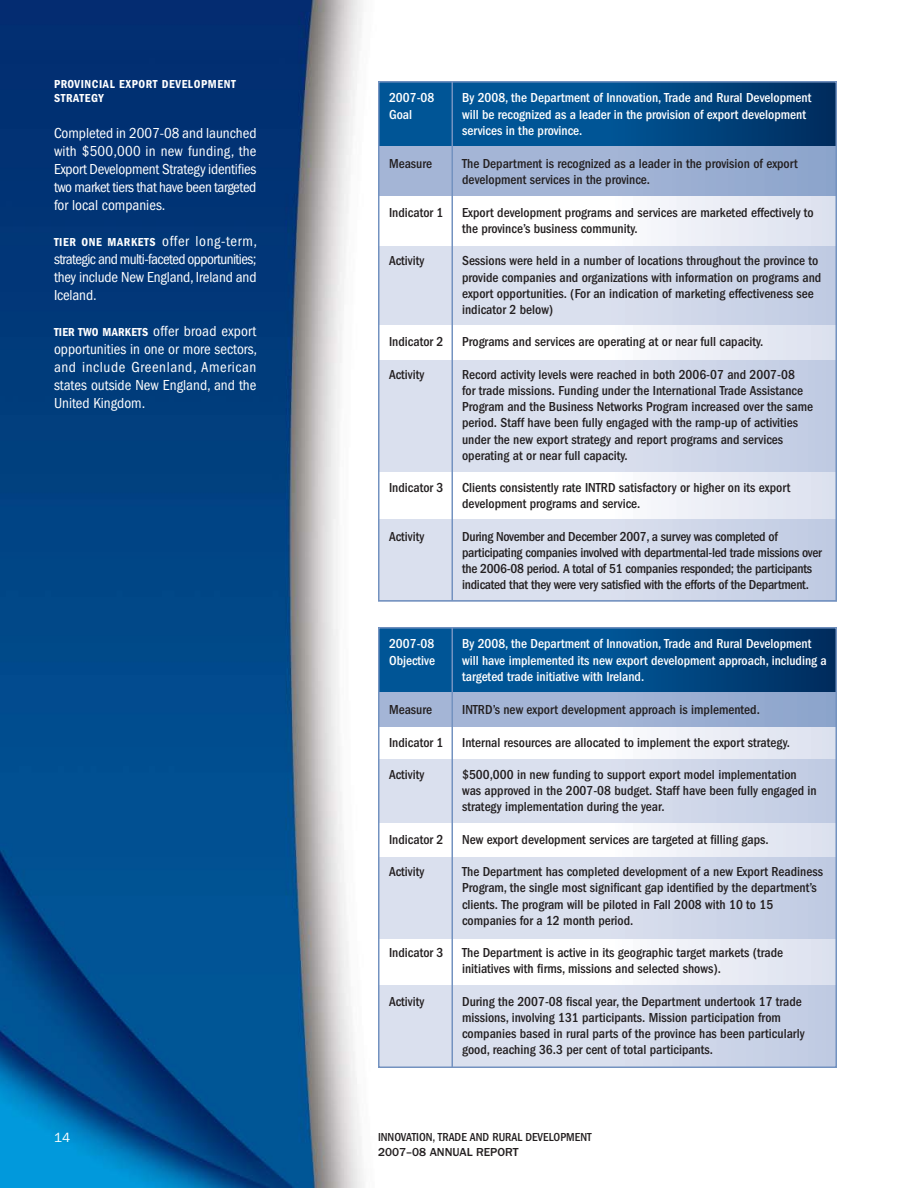
<style>
.page{position:relative;width:918px;height:1188px;background:#fff}
.page>*{position:absolute;margin:0;border:0;box-sizing:border-box;transform-origin:0 0}
.t1{font:condensed 15px/18px "ITC Franklin Gothic Std";letter-spacing:-.01em;color:#fff;text-align:justify}
.t2{font:500 condensed 13.5px/16.2px "ITC Franklin Gothic Std";color:#231f20}
.t3{font:500 condensed 13.5px/16.2px "ITC Franklin Gothic Std";color:#fff}
.t4{font:500 condensed 13.5px/16.2px "ITC Franklin Gothic Std";letter-spacing:-.02em;color:#231f20}
.t5{font:13.5px "ITC Franklin Gothic Std";color:#fff}
.t6{font:500 condensed 12px "ITC Franklin Gothic Std";color:#231f20}
.t7{font:12px/14.4px "ITC Franklin Gothic Std Dm Cd";letter-spacing:.05em;color:#fff}
.t8{font:500 12px "ITC Franklin Gothic Std";color:#231f20}
.s1{font-family:"ITC Franklin Gothic Std Dm Cd";font-stretch:normal;font-size:12px}
</style>
<div class="page">
<img style="left:0;top:0;width:364px;height:1188px">
<div style="left:378px;top:81px;width:459px;height:521px;background:linear-gradient(to right,#e2e6f1,#c6d0e5)"></div>
<div style="left:378px;top:473px;width:459px;height:45px;background:linear-gradient(to right,#fff,#e2e6f1)"></div>
<div style="left:378px;top:195px;width:459px;height:50px;background:linear-gradient(to right,#fff,#e2e6f1)"></div>
<div style="left:378px;top:326px;width:459px;height:33px;background:linear-gradient(to right,#fff,#e2e6f1)"></div>
<div style="left:378px;top:141px;width:459px;height:54px;background:linear-gradient(to right,#aab9d9,#91a8ce)"></div>
<svg style="left:381px;top:84px;width:453px;height:62px;background:#004a87"></svg>
<hr style="left:452px;top:81px;width:1px;height:520px;background:#7392c0">
<div style="left:378px;top:81px;width:459px;height:521px;border:2px solid #7392c0"></div>
<div style="left:378px;top:627px;width:459px;height:441px;background:linear-gradient(to right,#e1e6f1,#c6cfe5)"></div>
<div style="left:378px;top:939px;width:459px;height:46px;background:linear-gradient(to right,#fff,#e2e6f1)"></div>
<div style="left:378px;top:709px;width:459px;height:50px;background:linear-gradient(to right,#fff,#e2e6f1)"></div>
<div style="left:378px;top:823px;width:459px;height:33px;background:linear-gradient(to right,#fff,#e2e6f1)"></div>
<div style="left:378px;top:687px;width:459px;height:40px;background:linear-gradient(to right,#aab9d9,#91a8ce)"></div>
<svg style="left:381px;top:630px;width:453px;height:62px;background:#004a87"></svg>
<hr style="left:452px;top:627px;width:1px;height:440px;background:#7392c0">
<div style="left:378px;top:627px;width:459px;height:441px;border:2px solid #7392c0"></div>
<p class="t7" style="left:54px;top:78px;width:183px">PROVINCIAL EXPORT DEVELOPMENT<br>STRATEGY</p>
<p class="t1" style="left:54px;top:126px;width:204px">Completed in 2007-08 and launched with $500,000 in new funding, the Export Development Strategy identifies two market tiers that have been targeted for local companies.</p>
<p class="t1" style="left:54px;top:234px;width:205px"><span class="s1">TIER ONE MARKETS</span> offer long-term, strategic and multi-faceted opportunities; they include New England, Ireland and Iceland.</p>
<p class="t1" style="left:54px;top:324px;width:205px"><span class="s1">TIER TWO MARKETS</span> offer broad export opportunities in one or more sectors, and include Greenland, American states outside New England, and the United Kingdom.</p>
<p class="t3" style="left:389px;top:91px;width:47px">2007-08<br>Goal</p>
<p class="t3" style="left:462px;top:91px;width:351px">By 2008, the Department of Innovation, Trade and Rural Development will be recognized as a leader in the provision of export development services in the province.</p>
<p class="t2" style="left:389px;top:157px;width:45px">Measure</p>
<p class="t2" style="left:389px;top:206px;width:56px">Indicator 1</p>
<p class="t2" style="left:389px;top:254px;width:37px">Activity</p>
<p class="t2" style="left:462px;top:157px;width:337px">The Department is recognized as a leader in the provision of export development services in the province.</p>
<p class="t2" style="left:462px;top:206px;width:353px">Export development programs and services are marketed effectively to the province’s business community.</p>
<p class="t2" style="left:462px;top:254px;width:361px">Sessions were held in a number of locations throughout the province to provide companies and organizations with information on programs and export opportunities. (For an indication of marketing effectiveness see indicator 2 below)</p>
<p class="t2" style="left:462px;top:335px;width:303px">Programs and services are operating at or near full capacity.</p>
<p class="t2" style="left:462px;top:368px;width:353px">Record activity levels were reached in both 2006-07 and 2007-08<br>for trade missions. Funding under the International Trade Assistance Program and the Business Networks Program increased over the same period. Staff have been fully engaged with the ramp-up of activities under the new export strategy and report programs and services operating at or near full capacity.</p>
<p class="t2" style="left:462px;top:481px;width:330px">Clients consistently rate INTRD satisfactory or higher on its export development programs and service.</p>
<p class="t4" style="left:462px;top:530px;width:361px">During November and December 2007, a survey was completed of participating companies involved with departmental-led trade missions over the 2006-08 period. A total of 51 companies responded; the participants indicated that they were very satisfied with the efforts of the Department.</p>
<p class="t2" style="left:389px;top:335px;width:56px">Indicator 2</p>
<p class="t2" style="left:389px;top:368px;width:37px">Activity</p>
<p class="t2" style="left:389px;top:481px;width:56px">Indicator 3</p>
<p class="t2" style="left:389px;top:530px;width:37px">Activity</p>
<p class="t3" style="left:389px;top:637px;width:48px">2007-08<br>Objective</p>
<p class="t3" style="left:462px;top:637px;width:366px">By 2008, the Department of Innovation, Trade and Rural Development will have implemented its new export development approach, including a targeted trade initiative with Ireland.</p>
<p class="t2" style="left:389px;top:703px;width:45px">Measure</p>
<p class="t2" style="left:389px;top:735px;width:56px">Indicator 1</p>
<p class="t2" style="left:389px;top:768px;width:37px">Activity</p>
<p class="t2" style="left:462px;top:703px;width:299px">INTRD’s new export development approach is implemented.</p>
<p class="t2" style="left:462px;top:735px;width:329px">Internal resources are allocated to implement the export strategy.</p>
<p class="t2" style="left:462px;top:768px;width:356px">$500,000 in new funding to support export model implementation was approved in the 2007-08 budget. Staff have been fully engaged in strategy implementation during the year.</p>
<p class="t2" style="left:462px;top:833px;width:308px">New export development services are targeted at filling gaps.</p>
<p class="t2" style="left:462px;top:865px;width:362px">The Department has completed development of a new Export Readiness Program, the single most significant gap identified by the department’s clients. The program will be piloted in Fall 2008 with 10 to 15 companies for a 12 month period.</p>
<p class="t2" style="left:462px;top:946px;width:323px">The Department is active in its geographic target markets (trade initiatives with firms, missions and selected shows).</p>
<p class="t2" style="left:462px;top:995px;width:344px">During the 2007-08 fiscal year, the Department undertook 17 trade missions, involving 131 participants. Mission participation from companies based in rural parts of the province has been particularly good, reaching 36.3 per cent of total participants.</p>
<p class="t2" style="left:389px;top:833px;width:56px">Indicator 2</p>
<p class="t2" style="left:389px;top:865px;width:37px">Activity</p>
<p class="t2" style="left:389px;top:946px;width:56px">Indicator 3</p>
<p class="t2" style="left:389px;top:995px;width:37px">Activity</p>
<p class="t5" style="left:54px;top:1133px;width:18px">14</p>
<p class="t6" style="left:378px;top:1133px;width:215px">INNOVATION, TRADE AND RURAL DEVELOPMENT</p>
<p class="t8" style="left:378px;top:1147px;width:142px">2007–08 ANNUAL REPORT</p>
</div>
